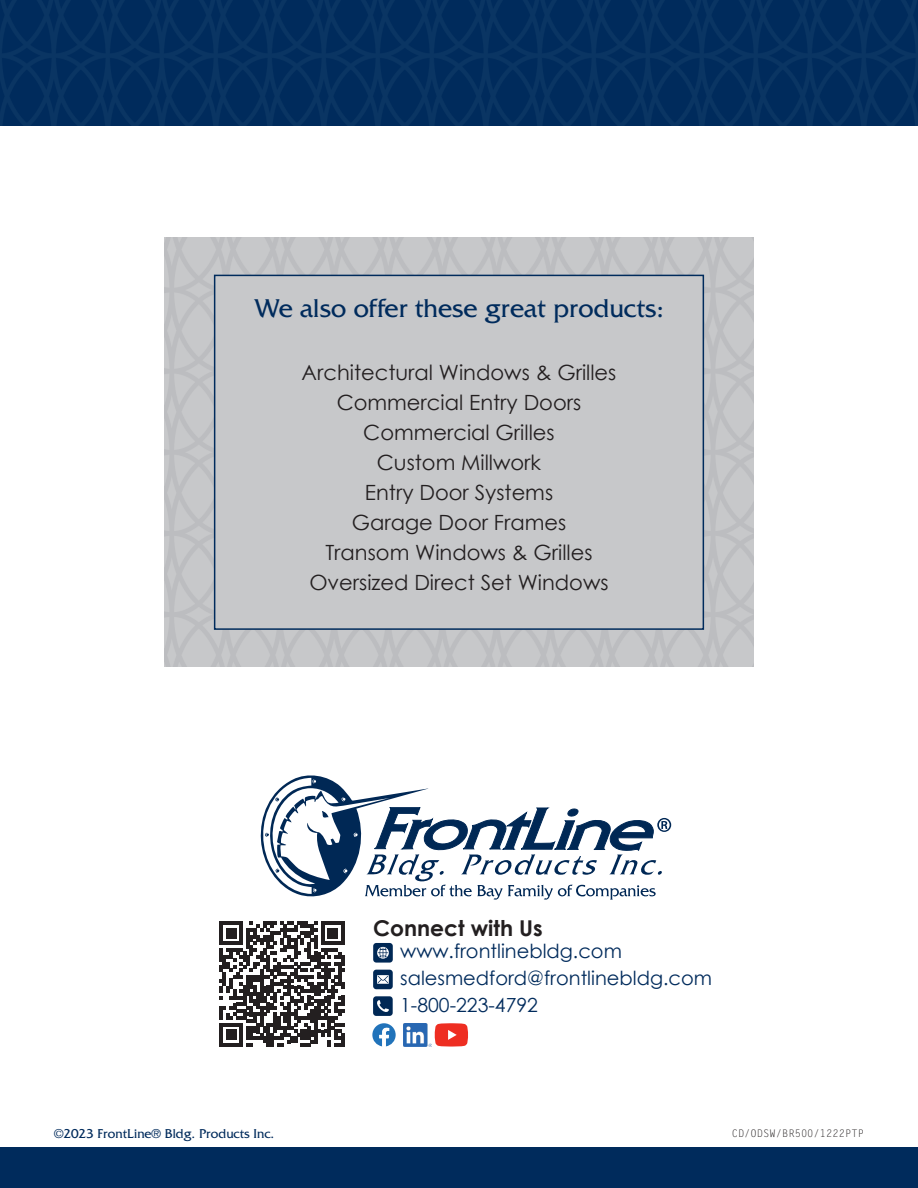
<style>
.page{position:relative;width:918px;height:1188px;background:#fff}
.page>*{position:absolute;margin:0;border:0;box-sizing:border-box;transform-origin:0 0}
.Subhead{font:27px "Friz Quadrata Std";color:#002b5c}
.text-p5-6{font:700 21.75px "Century Gothic";color:#231f20}
.t1{font:21px "Century Gothic";color:#231f20}
.t2{font:19.5px "Century Gothic";color:#002b5c}
.Subhead-2{font:13.5px "Friz Quadrata Std";color:#002b5c}
.Subhead-3{font:10.5px "Letter Gothic Std";color:#231f20}
</style>
<div class="page">
<div style="left:0;top:1148px;width:918px;height:40px;background:#002b5c"></div>
<img style="left:164px;top:238px;width:590px;height:429px">
<div style="left:214px;top:275px;width:490px;height:355px;background:#c7c8ca;border:2px solid #002b5c"></div>
<img style="left:0;top:0;width:918px;height:125px">
<svg style="left:261px;top:775px;width:410px;height:125px"></svg>
<svg style="left:219px;top:921px;width:126px;height:126px"></svg>
<hr style="left:341px;top:1033px;width:4px;height:14px;background:#231f20">
<img style="left:404px;top:1023px;width:28px;height:24px">
<svg style="left:372px;top:1023px;width:24px;height:24px"></svg>
<svg style="left:435px;top:1023px;width:33px;height:24px"></svg>
<div style="left:373px;top:996px;width:20px;height:20px;background:#002855;border-radius:3px"></div>
<svg style="left:377px;top:1000px;width:12px;height:12px"></svg>
<div style="left:373px;top:970px;width:20px;height:19px;background:#002855;border-radius:3px"></div>
<svg style="left:377px;top:975px;width:12px;height:9px"></svg>
<div style="left:373px;top:943px;width:20px;height:20px;background:#002855;border-radius:3px"></div>
<svg style="left:377px;top:947px;width:12px;height:12px"></svg>
<p class="Subhead" style="left:254px;top:293px;width:411px">We also offer these great products:</p>
<p class="t1" style="left:302px;top:358px;width:316px">Architectural Windows &amp; Grilles</p>
<p class="t1" style="left:337px;top:388px;width:246px">Commercial Entry Doors</p>
<p class="t1" style="left:363px;top:418px;width:193px">Commercial Grilles</p>
<p class="t1" style="left:377px;top:448px;width:166px">Custom Millwork</p>
<p class="t1" style="left:365px;top:478px;width:190px">Entry Door Systems</p>
<p class="t1" style="left:352px;top:508px;width:216px">Garage Door Frames</p>
<p class="t1" style="left:325px;top:538px;width:269px">Transom Windows &amp; Grilles</p>
<p class="t1" style="left:309px;top:568px;width:301px">Oversized Direct Set Windows</p>
<p class="text-p5-6" style="left:373px;top:911px;width:171px">Connect with Us</p>
<p class="t2" style="left:400px;top:937px;width:223px">www.frontlinebldg.com</p>
<p class="t2" style="left:400px;top:964px;width:313px">salesmedford@frontlinebldg.com</p>
<p class="t2" style="left:400px;top:991px;width:139px">1-800-223-4792</p>
<p class="Subhead-2" style="left:54px;top:1126px;width:222px">©2023 FrontLine® Bldg. Products Inc.</p>
<p class="Subhead-3" style="left:732px;top:1127px;width:134px">CD/ODSW/BR500/1222PTP</p>
</div>
